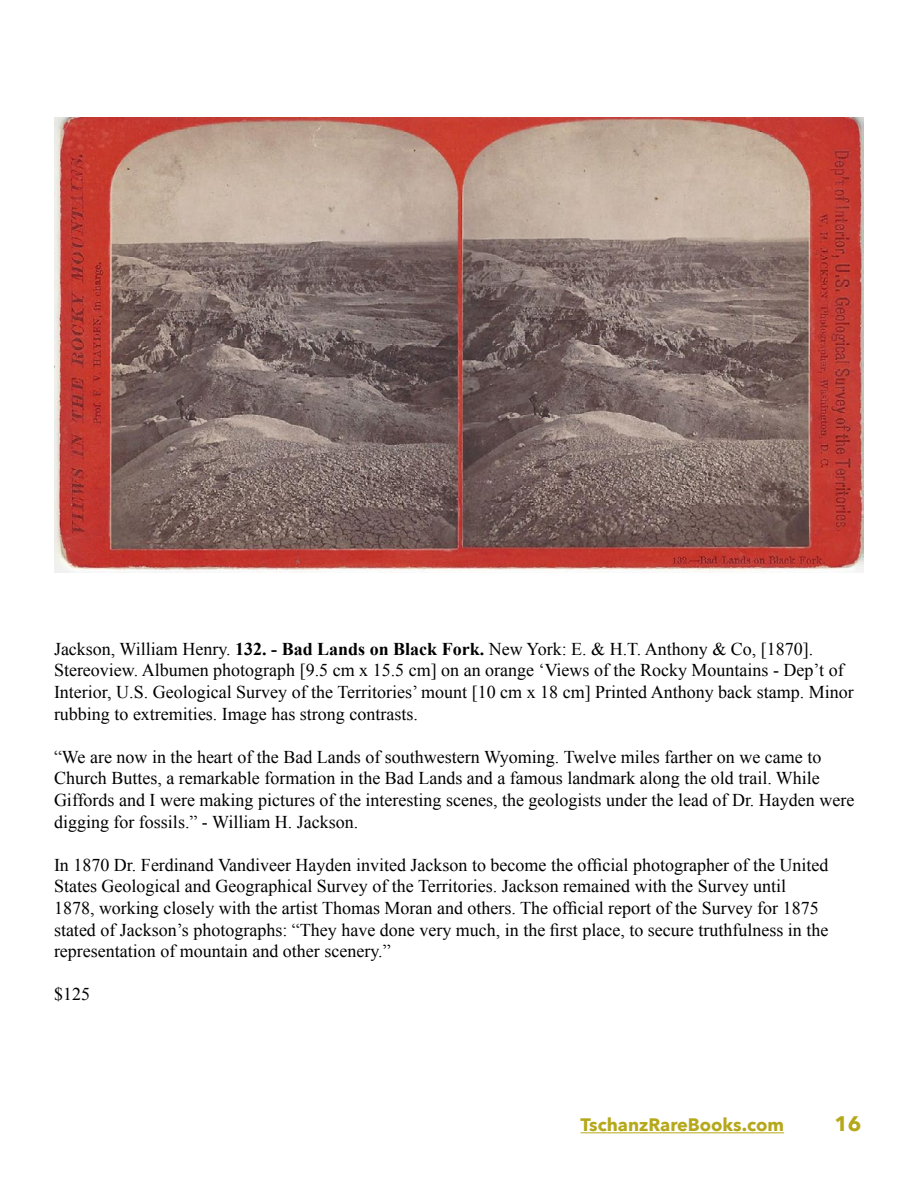
<style>
.page{position:relative;width:918px;height:1188px;background:#fff}
.page>*{position:absolute;margin:0;border:0;box-sizing:border-box;transform-origin:0 0}
.t1{font:700 21px "Avenir Next";color:#b5a81a}
.t2{font:18px/21.6px "Times New Roman";color:#000}
.t3{font:700 18px "Avenir Next";color:#b5a81a}
.s1{font-weight:700}
</style>
<div class="page">
<hr style="left:581px;top:1132px;width:203px;height:1px;background:#b5a81a">
<img style="left:54px;top:118px;width:810px;height:454px">
<p class="t2" style="left:54px;top:638px;width:801px">Jackson, William Henry. <span class="s1">132. - Bad Lands on Black Fork.</span> New York: E. &amp; H.T. Anthony &amp; Co, [1870].<br>Stereoview. Albumen photograph [9.5 cm x 15.5 cm] on an orange ‘Views of the Rocky Mountains - Dep’t of Interior, U.S. Geological Survey of the Territories’ mount [10 cm x 18 cm] Printed Anthony back stamp. Minor rubbing to extremities. Image has strong contrasts.</p>
<p class="t2" style="left:54px;top:746px;width:802px">“We are now in the heart of the Bad Lands of southwestern Wyoming. Twelve miles farther on we came to Church Buttes, a remarkable formation in the Bad Lands and a famous landmark along the old trail. While Giffords and I were making pictures of the interesting scenes, the geologists under the lead of Dr. Hayden were digging for fossils.” - William H. Jackson.</p>
<p class="t2" style="left:54px;top:854px;width:776px">In 1870 Dr. Ferdinand Vandiveer Hayden invited Jackson to become the official photographer of the United States Geological and Geographical Survey of the Territories. Jackson remained with the Survey until 1878, working closely with the artist Thomas Moran and others. The official report of the Survey for 1875 stated of Jackson’s photographs: “They have done very much, in the first place, to secure truthfulness in the representation of mountain and other scenery.”</p>
<p class="t2" style="left:54px;top:983px;width:37px">$125</p>
<p class="t3" style="left:581px;top:1110px;width:205px">TschanzRareBooks.com</p>
<p class="t1" style="left:834px;top:1106px;width:29px">16</p>
</div>
